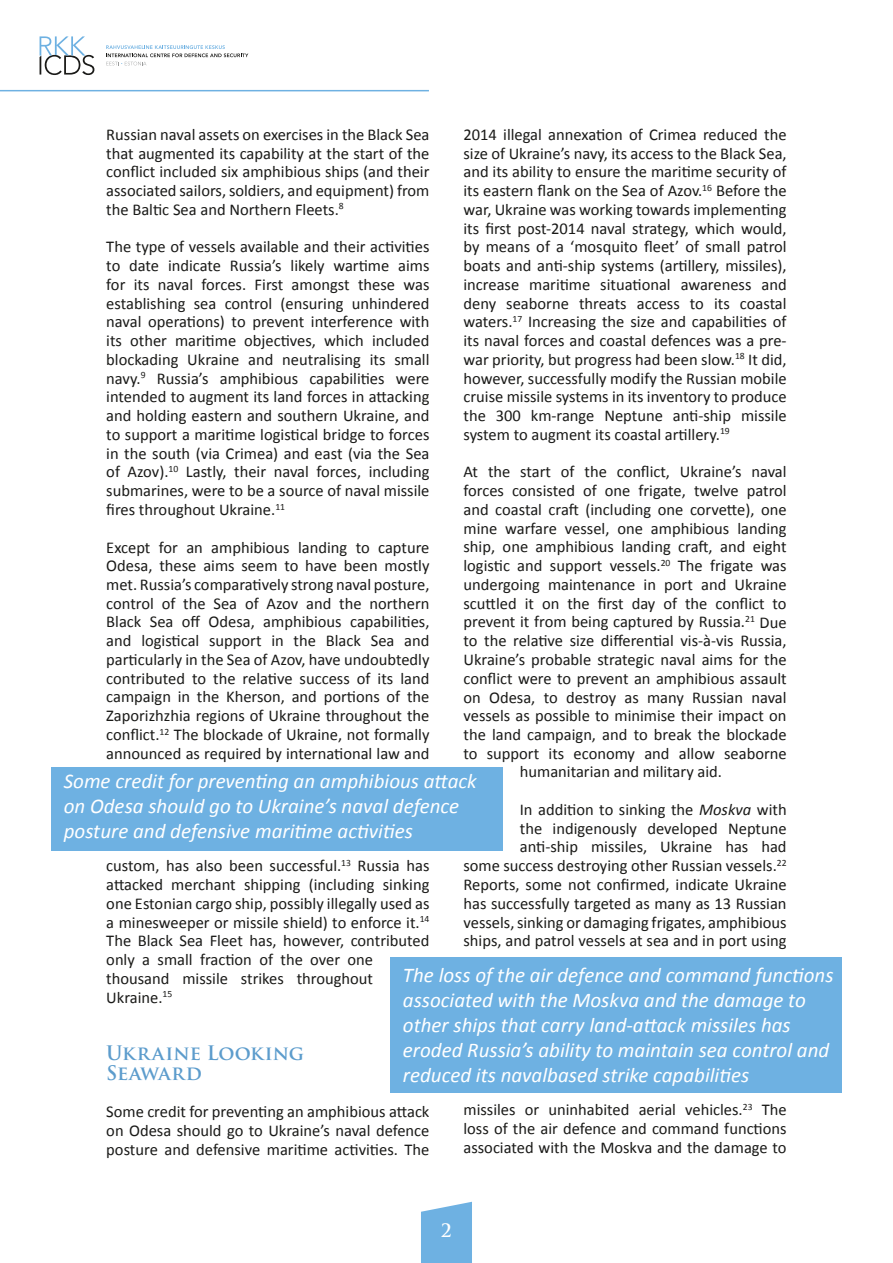
<style>
.page{position:relative;width:893px;height:1263px;background:#fff}
.page>*{position:absolute;margin:0;border:0;box-sizing:border-box;transform-origin:0 0}
.t1{font:italic 21px/25.2px "Calibri";color:#fff}
.t2{font:700 19.5px/19.8px "Trajan Pro";letter-spacing:.005em;color:#5c9ccc}
.t3{font:700 18px "Trajan Pro";color:#fff}
.t4{font:16.5px/18.8px "Calibri";color:#1a1a18;text-align:justify}
.s1{font-style:italic}
</style>
<div class="page">
<svg style="left:40px;top:36px;width:54px;height:39px"></svg>
<svg style="left:106px;top:45px;width:142px;height:20px"></svg>
<hr style="left:0;top:90px;width:429px;height:1px;background:#6eb1e2">
<svg style="left:421px;top:1202px;width:51px;height:61px;background:#79b7e4"></svg>
<div style="left:51px;top:766px;width:452px;height:84px;background:#6eb1e2"></div>
<div style="left:390px;top:958px;width:452px;height:135px;background:#6eb1e2"></div>
<p class="t4" style="left:463px;top:124px;width:325px">2014 illegal annexation of Crimea reduced the size of Ukraine’s navy, its access to the Black Sea, and its ability to ensure the maritime security of its eastern flank on the Sea of Azov.<sup>16</sup> Before the war, Ukraine was working towards implementing its first post-2014 naval strategy, which would, by means of a ‘mosquito fleet’ of small patrol boats and anti-ship systems (artillery, missiles), increase maritime situational awareness and deny seaborne threats access to its coastal waters.<sup>17</sup> Increasing the size and capabilities of its naval forces and coastal defences was a pre&shy;war priority, but progress had been slow.<sup>18</sup> It did, however, successfully modify the Russian mobile cruise missile systems in its inventory to produce the 300 km-range Neptune anti-ship missile system to augment its coastal artillery.<sup>19</sup></p>
<p class="t4" style="left:463px;top:462px;width:325px;text-align:center">At the start of the conflict, Ukraine’s naval forces consisted of one frigate, twelve patrol and coastal craft (including one corvette), one mine warfare vessel, one amphibious landing ship, one amphibious landing craft, and eight logistic and support vessels.<sup>20</sup> The frigate was undergoing maintenance in port and Ukraine scuttled it on the first day of the conflict to prevent it from being captured by Russia.<sup>21</sup> Due to the relative size differential vis-à-vis Russia, Ukraine’s probable strategic naval aims for the conflict were to prevent an amphibious assault on Odesa, to destroy as many Russian naval vessels as possible to minimise their impact on the land campaign, and to break the blockade to support its economy and allow seaborne humanitarian and military aid.</p>
<p class="t4" style="left:463px;top:799px;width:325px;text-align:right">In addition to sinking the <span class="s1">Moskva</span> with<br>the indigenously developed Neptune anti-ship missiles, Ukraine has had<br>some success destroying other Russian vessels.<sup>22<br></sup>Reports, some not confirmed, indicate Ukraine has successfully targeted as many as 13 Russian vessels, sinking or damaging frigates, amphibious ships, and patrol vessels at sea and in port using</p>
<p class="t4" style="left:106px;top:124px;width:325px">Russian naval assets on exercises in the Black Sea that augmented its capability at the start of the conflict included six amphibious ships (and their associated sailors, soldiers, and equipment) from the Baltic Sea and Northern Fleets.<sup>8</sup></p>
<p class="t4" style="left:106px;top:237px;width:325px">The type of vessels available and their activities to date indicate Russia’s likely wartime aims for its naval forces. First amongst these was establishing sea control (ensuring unhindered naval operations) to prevent interference with its other maritime objectives, which included blockading Ukraine and neutralising its small navy.<sup>9</sup> Russia’s amphibious capabilities were intended to augment its land forces in attacking and holding eastern and southern Ukraine, and to support a maritime logistical bridge to forces in the south (via Crimea) and east (via the Sea of Azov).<sup>10</sup> Lastly, their naval forces, including submarines, were to be a source of naval missile fires throughout Ukraine.<sup>11</sup></p>
<p class="t4" style="left:106px;top:537px;width:325px">Except for an amphibious landing to capture Odesa, these aims seem to have been mostly met. Russia’s comparatively strong naval posture, control of the Sea of Azov and the northern Black Sea off Odesa, amphibious capabilities, and logistical support in the Black Sea and particularly in the Sea of Azov, have undoubtedly contributed to the relative success of its land campaign in the Kherson, and portions of the Zaporizhzhia regions of Ukraine throughout the conflict.<sup>12</sup> The blockade of Ukraine, not formally announced as required by international law and</p>
<p class="t1" style="left:64px;top:768px;width:415px">Some credit for preventing an amphibious attack on Odesa should go to Ukraine’s naval defence posture and defensive maritime activities</p>
<p class="t4" style="left:106px;top:856px;width:325px;text-align:left">custom, has also been successful.<sup>13</sup> Russia has attacked merchant shipping (including sinking one Estonian cargo ship, possibly illegally used as a minesweeper or missile shield) to enforce it.<sup>14<br></sup>The Black Sea Fleet has, however, contributed only a small fraction of the over one thousand missile strikes throughout Ukraine.<sup>15</sup></p>
<p class="t1" style="left:403px;top:961px;width:432px">The loss of the air defence and command functions associated with the Moskva and the damage to other ships that carry land-attack missiles has eroded Russia’s ability to maintain sea control and reduced its navalbased strike capabilities</p>
<p class="t2" style="left:106px;top:1043px;width:199px">Ukraine Looking<br>Seaward</p>
<p class="t4" style="left:106px;top:1101px;width:325px">Some credit for preventing an amphibious attack on Odesa should go to Ukraine’s naval defence posture and defensive maritime activities. The</p>
<p class="t4" style="left:463px;top:1099px;width:325px">missiles or uninhabited aerial vehicles.<sup>23</sup> The loss of the air defence and command functions associated with the Moskva and the damage to</p>
<p class="t3" style="left:441px;top:1219px;width:12px">2</p>
</div>
